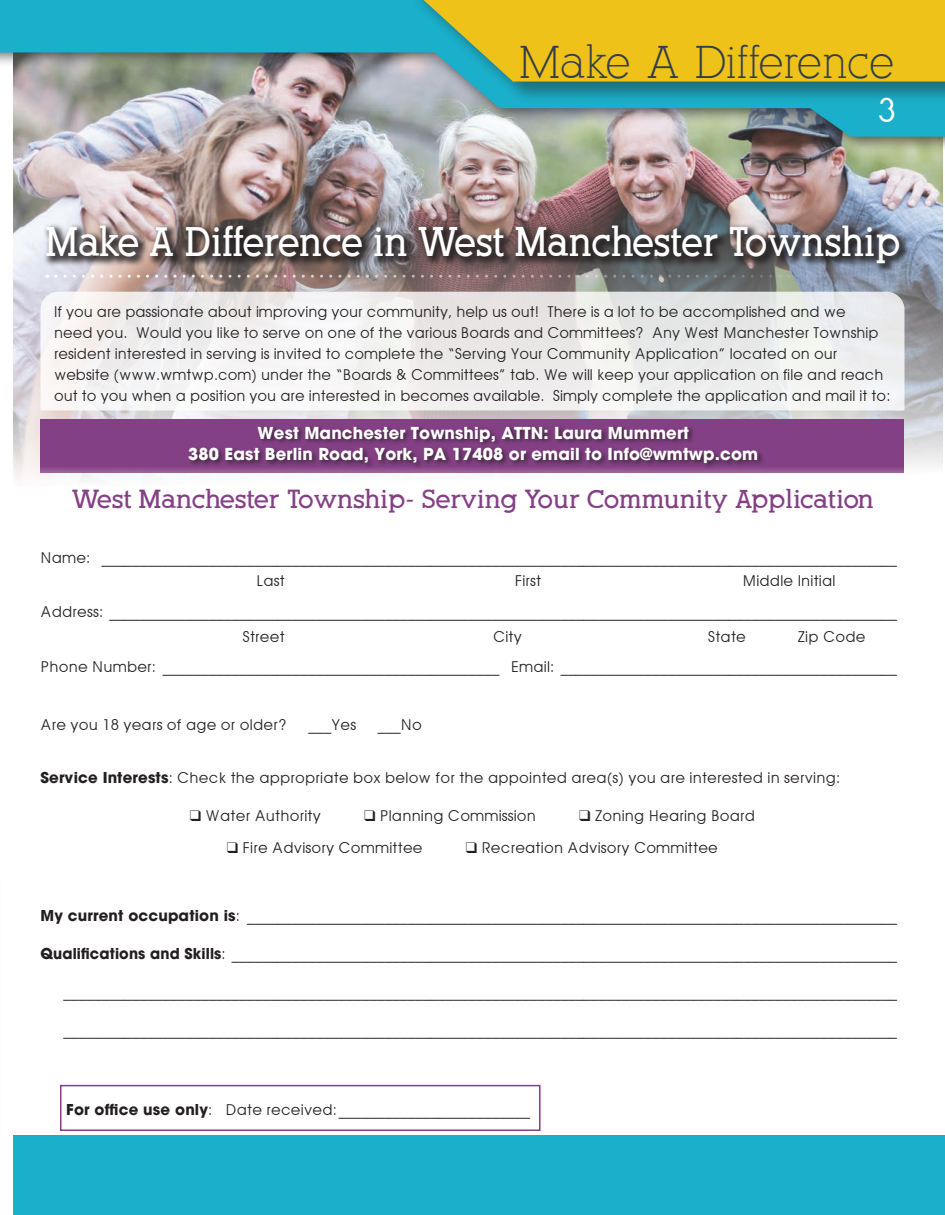
<style>
.page{position:relative;width:945px;height:1215px;background:#fff}
.page>*{position:absolute;margin:0;border:0;box-sizing:border-box;transform-origin:0 0}
.t1{font:45px "Alexandria FLF";color:#323e48}
.t2{font:700 40.5px "Alexandria FLF";color:#fff;scale:.91 1}
.t3{font:30px "Brioche Display Caps S Si";color:#fff}
.t4{font:700 25.5px "Alexandria FLF";color:#844085}
.t5{font:700 16.5px/21.6px "Avant Garde";letter-spacing:.01em;color:#fff;text-align:center}
.t6{font:15px/21px "Avant Garde";color:#231f20}
.s1{font-weight:700}
</style>
<div class="page">
<img style="left:14px;top:152px;width:928px;height:328px">
<div style="left:40px;top:419px;width:864px;height:54px;background:#844085"></div>
<div style="left:14px;top:1136px;width:931px;height:79px;background:#1aafca"></div>
<div style="left:187px;top:425px;width:578px;height:46px;background:#231f20;opacity:.75"></div>
<div style="left:60px;top:1085px;width:481px;height:46px;border:2px solid #844085"></div>
<svg style="left:40px;top:292px;width:864px;height:118px;fill:#f0efef"></svg>
<div style="left:42px;top:222px;width:868px;height:53px;background:#231f20;opacity:.82"></div>
<svg style="left:56px;top:275px;width:848px;height:3px;background:#989091"></svg>
<div style="left:0;top:0;width:945px;height:152px;background:#231f20;opacity:.66"></div>
<img style="left:0;top:0;width:945px;height:137px">
<div style="left:409px;top:0;width:536px;height:104px;background:#231f20;opacity:.44"></div>
<svg style="left:424px;top:0;width:521px;height:82px;background:#debf27"></svg>
<h1 class="t1" style="left:520px;top:37px;width:376px">Make A Difference</h1>
<h3 class="t3" style="left:878px;top:96px;width:19px">3</h3>
<h2 class="t2" style="left:45px;top:220px;width:941px">Make A Difference in West Manchester Township</h2>
<p class="t6" style="left:54px;top:301px;width:838px">If you are passionate about improving your community, help us out! There is a lot to be accomplished and we<br>need you. Would you like to serve on one of the various Boards and Committees? Any West Manchester Township resident interested in serving is invited to complete the “Serving Your Community Application” located on our website (www.wmtwp.com) under the “Boards &amp; Committees” tab. We will keep your application on file and reach out to you when a position you are interested in becomes available. Simply complete the application and mail it to:</p>
<p class="t5" style="left:188px;top:423px;width:571px">West Manchester Township, ATTN: Laura Mummert<br>380 East Berlin Road, York, PA 17408 or email to Info@wmtwp.com</p>
<h3 class="t4" style="left:71px;top:485px;width:804px">West Manchester Township- Serving Your Community Application</h3>
<p class="t6" style="left:256px;top:546px;width:642px;line-height:23.2px;text-indent:-216px">Name: ________________________________________________________________________________________________________<br>Last</p>
<p class="t6" style="left:41px;top:565px;width:858px;line-height:30.8px;text-indent:702px">Middle Initial<br>Address: _______________________________________________________________________________________________________</p>
<p class="t6" style="left:242px;top:626px;width:44px">Street</p>
<p class="t6" style="left:493px;top:626px;width:30px">City</p>
<p class="t6" style="left:708px;top:626px;width:40px">State</p>
<p class="t6" style="left:515px;top:570px;width:28px">First</p>
<p class="t6" style="left:40px;top:621px;width:858px;line-height:30.8px;text-indent:757px">Zip Code<br>Phone Number: ____________________________________________ Email: ____________________________________________</p>
<p class="t6" style="left:40px;top:714px;width:248px">Are you 18 years of age or older?</p>
<p class="t6" style="left:309px;top:714px;width:49px">___Yes</p>
<p class="t6" style="left:378px;top:714px;width:46px">___No</p>
<p class="t6" style="left:40px;top:767px;width:801px"><span class="s1">Service Interests</span>: Check the appropriate box below for the appointed area(s) you are interested in serving:</p>
<p class="t6" style="left:190px;top:806px;width:133px">❑ Water Authority</p>
<p class="t6" style="left:364px;top:806px;width:174px">❑ Planning Commission</p>
<p class="t6" style="left:579px;top:806px;width:177px">❑ Zoning Hearing Board</p>
<p class="t6" style="left:227px;top:837px;width:197px">❑ Fire Advisory Committee</p>
<p class="t6" style="left:466px;top:837px;width:254px">❑ Recreation Advisory Committee</p>
<p class="t6" style="left:40px;top:905px;width:858px"><span class="s1">My current occupation is</span>: _____________________________________________________________________________________</p>
<p class="t6" style="left:40px;top:943px;width:858px"><span class="s1">Qualifications and Skills</span>: _______________________________________________________________________________________</p>
<p class="t6" style="left:63px;top:981px;width:835px">_____________________________________________________________________________________________________________</p>
<p class="t6" style="left:63px;top:1020px;width:835px">_____________________________________________________________________________________________________________</p>
<p class="t6" style="left:66px;top:1099px;width:465px"><span class="s1">For office use only</span>: Date received: _________________________</p>
</div>
